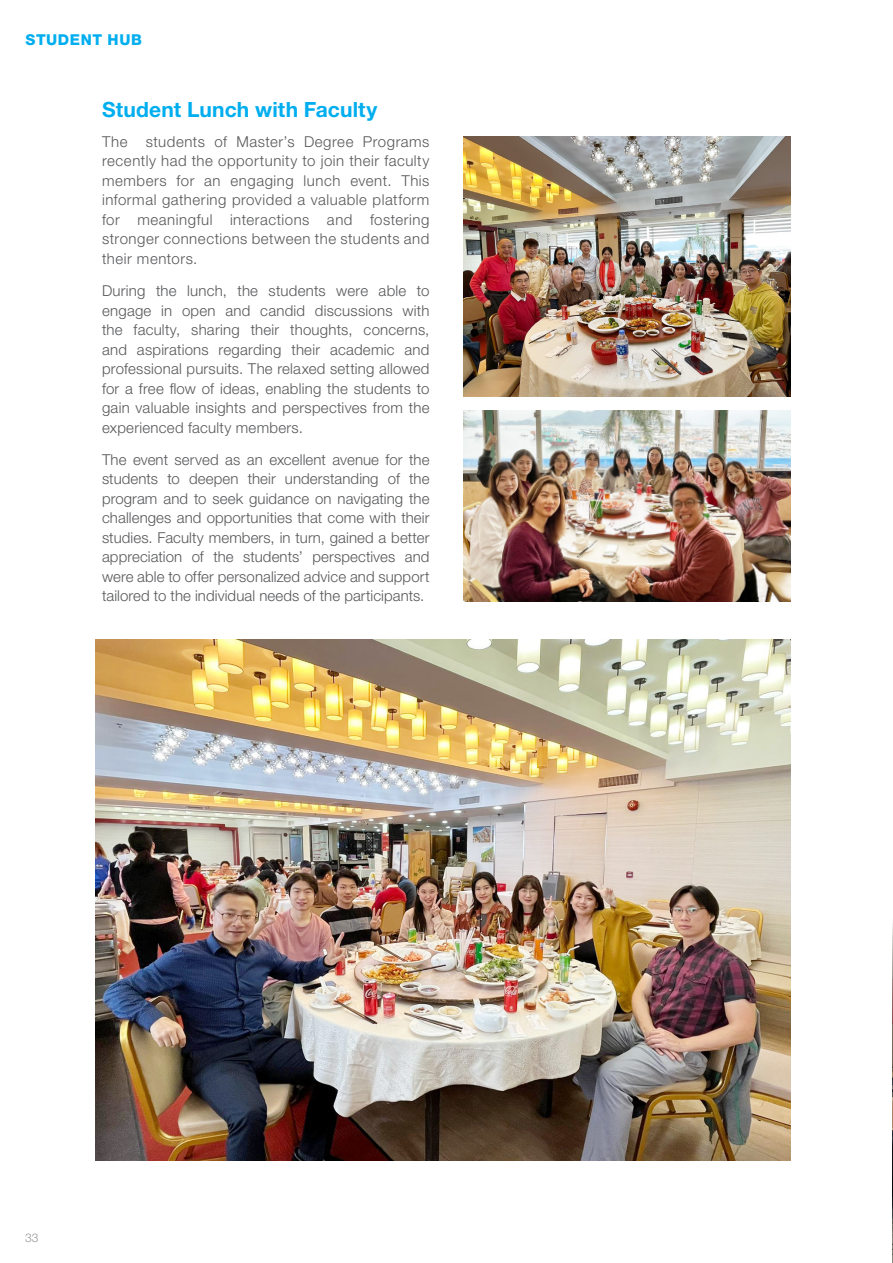
<style>
.page{position:relative;width:893px;height:1263px;background:#fff}
.page>*{position:absolute;margin:0;border:0;box-sizing:border-box;transform-origin:0 0}
.t1{font:700 21px "Helvetica Neue LT Std";letter-spacing:.005em;color:#00aeef}
.body{font:300 15px/19.5px "Helvetica Neue LT Std";letter-spacing:.02em;color:#57585a;text-align:justify}
.t2{font:800 15px "Helvetica Neue LT Std";letter-spacing:.04em;color:#00aeef}
.t3{font:300 12px "Helvetica Neue LT Std";color:#939598}
</style>
<div class="page">
<img style="left:892px;top:924px;width:1px;height:339px">
<img style="left:96px;top:639px;width:695px;height:521px">
<img style="left:463px;top:410px;width:328px;height:191px">
<img style="left:463px;top:136px;width:328px;height:260px">
<p class="t2" style="left:26px;top:30px;width:118px">STUDENT HUB</p>
<h2 class="t1" style="left:102px;top:97px;width:277px">Student Lunch with Faculty</h2>
<p class="body" style="left:102px;top:131px;width:329px">The students of Master’s Degree Programs recently had the opportunity to join their faculty members for an engaging lunch event. This informal gathering provided a valuable platform for meaningful interactions and fostering stronger connections between the students and their mentors.</p>
<p class="body" style="left:102px;top:281px;width:329px">During the lunch, the students were able to engage in open and candid discussions with the faculty, sharing their thoughts, concerns, and aspirations regarding their academic and professional pursuits. The relaxed setting allowed for a free flow of ideas, enabling the students to gain valuable insights and perspectives from the experienced faculty members.</p>
<p class="body" style="left:102px;top:449px;width:329px">The event served as an excellent avenue for the students to deepen their understanding of the program and to seek guidance on navigating the challenges and opportunities that come with their studies. Faculty members, in turn, gained a better appreciation of the students’ perspectives and were able to offer personalized advice and support tailored to the individual needs of the participants.</p>
<p class="t3" style="left:25px;top:1230px;width:15px">33</p>
</div>
